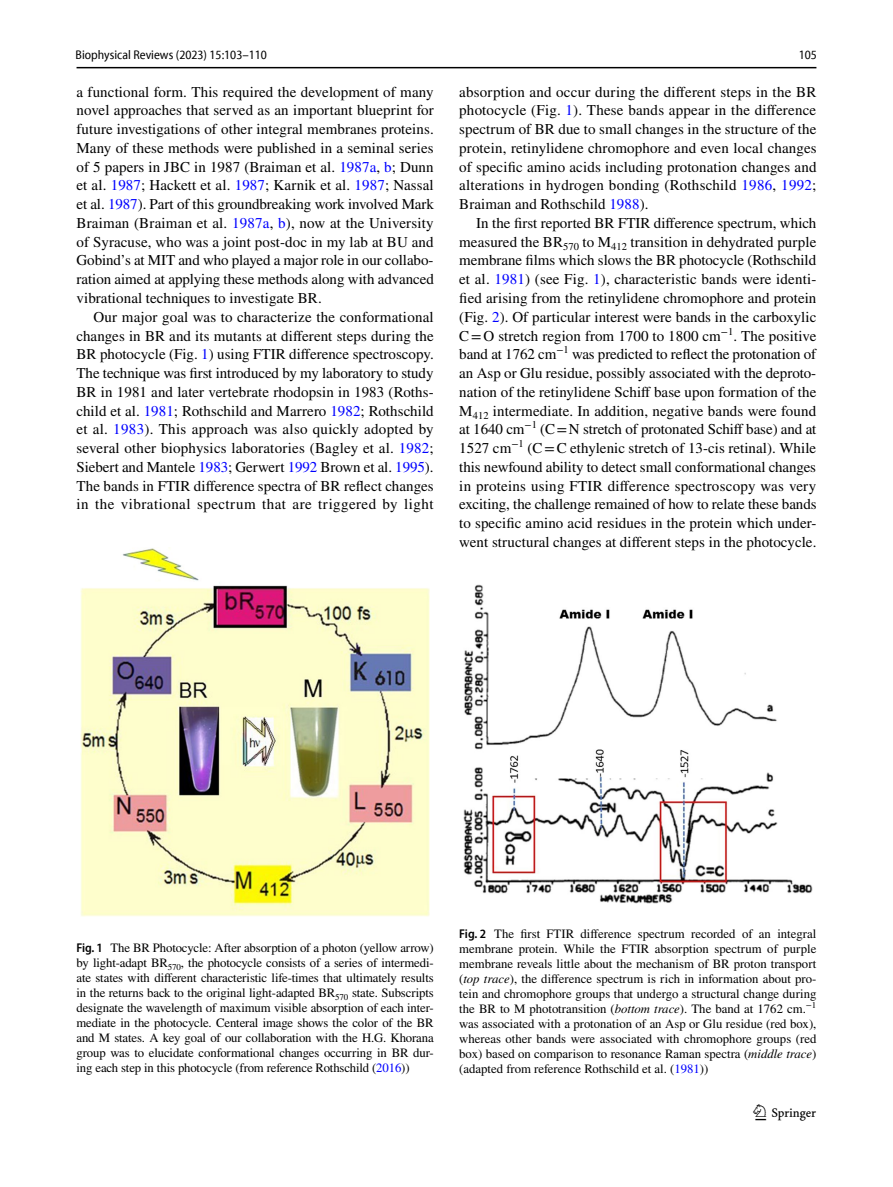
<style>
.page{position:relative;width:893px;height:1187px;background:#fff}
.page>*{position:absolute;margin:0;border:0;box-sizing:border-box;transform-origin:0 0}
.t1{font:22.5px "Springnew Regular 3";color:#000}
.t2{font:15px/18.8px "STIX";letter-spacing:.005em;color:#000;text-align:justify}
.t3{font:12.75px/15px "STIX";letter-spacing:-.01em;color:#000;text-align:justify}
.t4{font:semi-condensed 12.75px "Myriad Pro Unic";color:#000}
.s1{color:#00f}
.s2{font-family:"Myriad Pro";font-weight:600;font-stretch:semi-condensed}
.s3{font-style:italic}
</style>
<div class="page">
<hr style="left:77px;top:67px;width:739px;height:1px;background:#000">
<img style="left:81px;top:547px;width:348px;height:369px">
<img style="left:463px;top:585px;width:349px;height:317px">
<p class="t4" style="left:76px;top:50px;width:193px">Biophysical Reviews (2023) 15:103–110</p>
<p class="t4" style="left:799px;top:50px;width:20px">105</p>
<p class="t2" style="left:77px;top:83px;width:359px">a functional form. This required the development of many novel approaches that served as an important blueprint for future investigations of other integral membranes proteins.<br>Many of these methods were published in a seminal series of 5 papers in JBC in 1987 (Braiman et al. <span class="s1">1987a</span>, <span class="s1">b</span>; Dunn et al. <span class="s1">1987</span>; Hackett et al. <span class="s1">1987</span>; Karnik et al. <span class="s1">1987</span>; Nassal et al. <span class="s1">1987</span>). Part of this groundbreaking work involved Mark Braiman (Braiman et al. <span class="s1">1987a</span>, <span class="s1">b</span>), now at the University of Syracuse, who was a joint post-doc in my lab at BU and Gobind’s at MIT and who played a major role in our collabo&shy;ration aimed at applying these methods along with advanced vibrational techniques to investigate BR.</p>
<p class="t2" style="left:77px;top:308px;width:359px;text-indent:17px">Our major goal was to characterize the conformational changes in BR and its mutants at different steps during the BR photocycle (Fig. <span class="s1">1</span>) using FTIR difference spectroscopy.<br>The technique was first introduced by my laboratory to study BR in 1981 and later vertebrate rhodopsin in 1983 (Roths&shy;child et al. <span class="s1">1981</span>; Rothschild and Marrero <span class="s1">1982</span>; Rothschild et al. <span class="s1">1983</span>). This approach was also quickly adopted by several other biophysics laboratories (Bagley et al. <span class="s1">1982</span>; Siebert and Mantele <span class="s1">1983</span>; Gerwert <span class="s1">1992</span> Brown et al. <span class="s1">1995</span>).<br>The bands in FTIR difference spectra of BR reflect changes in the vibrational spectrum that are triggered by light</p>
<p class="t2" style="left:459px;top:83px;width:359px">absorption and occur during the different steps in the BR photocycle (Fig. <span class="s1">1</span>). These bands appear in the difference spectrum of BR due to small changes in the structure of the protein, retinylidene chromophore and even local changes of specific amino acids including protonation changes and alterations in hydrogen bonding (Rothschild <span class="s1">1986</span>, <span class="s1">1992</span>; Braiman and Rothschild <span class="s1">1988</span>).</p>
<p class="t2" style="left:459px;top:214px;width:359px;text-indent:17px">In the first reported BR FTIR difference spectrum, which measured the BR<sub>570</sub> to M<sub>412</sub> transition in dehydrated purple membrane films which slows the BR photocycle (Rothschild et al. <span class="s1">1981</span>) (see Fig. <span class="s1">1</span>), characteristic bands were identi&shy;fied arising from the retinylidene chromophore and protein (Fig. <span class="s1">2</span>). Of particular interest were bands in the carboxylic C=O stretch region from 1700 to 1800 cm<sup>−1</sup>. The positive band at 1762 cm<sup>−1</sup> was predicted to reflect the protonation of an Asp or Glu residue, possibly associated with the deproto&shy;nation of the retinylidene Schiff base upon formation of the M<sub>412</sub> intermediate. In addition, negative bands were found at 1640 cm<sup>−1</sup> (C=N stretch of protonated Schiff base) and at 1527 cm<sup>−1</sup> (C=C ethylenic stretch of 13-cis retinal). While this newfound ability to detect small conformational changes in proteins using FTIR difference spectroscopy was very exciting, the challenge remained of how to relate these bands to specific amino acid residues in the protein which under&shy;went structural changes at different steps in the photocycle.</p>
<p class="t3" style="left:77px;top:940px;width:359px"><span class="s2">Fig. 1</span> The BR Photocycle: After absorption of a photon (yellow arrow) by light-adapt BR<sub>570</sub>, the photocycle consists of a series of intermedi&shy;ate states with different characteristic life-times that ultimately results in the returns back to the original light-adapted BR<sub>570</sub> state. Subscripts designate the wavelength of maximum visible absorption of each inter&shy;mediate in the photocycle. Centeral image shows the color of the BR and M states. A key goal of our collaboration with the H.G. Khorana group was to elucidate conformational changes occurring in BR dur&shy;ing each step in this photocycle (from reference Rothschild (<span class="s1">2016</span>))</p>
<p class="t3" style="left:459px;top:927px;width:359px"><span class="s2">Fig. 2</span> The first FTIR difference spectrum recorded of an integral membrane protein. While the FTIR absorption spectrum of purple membrane reveals little about the mechanism of BR proton transport (<span class="s3">top trace</span>), the difference spectrum is rich in information about pro&shy;tein and chromophore groups that undergo a structural change during the BR to M phototransition (<span class="s3">bottom trace</span>). The band at 1762 cm.<sup>−1 </sup>was associated with a protonation of an Asp or Glu residue (red box), whereas other bands were associated with chromophore groups (red box) based on comparison to resonance Raman spectra (<span class="s3">middle trace</span>) (adapted from reference Rothschild et al. (<span class="s1">1981</span>))</p>
<h1 class="t1" style="left:755px;top:1104px;width:62px">1 3</h1>
</div>
